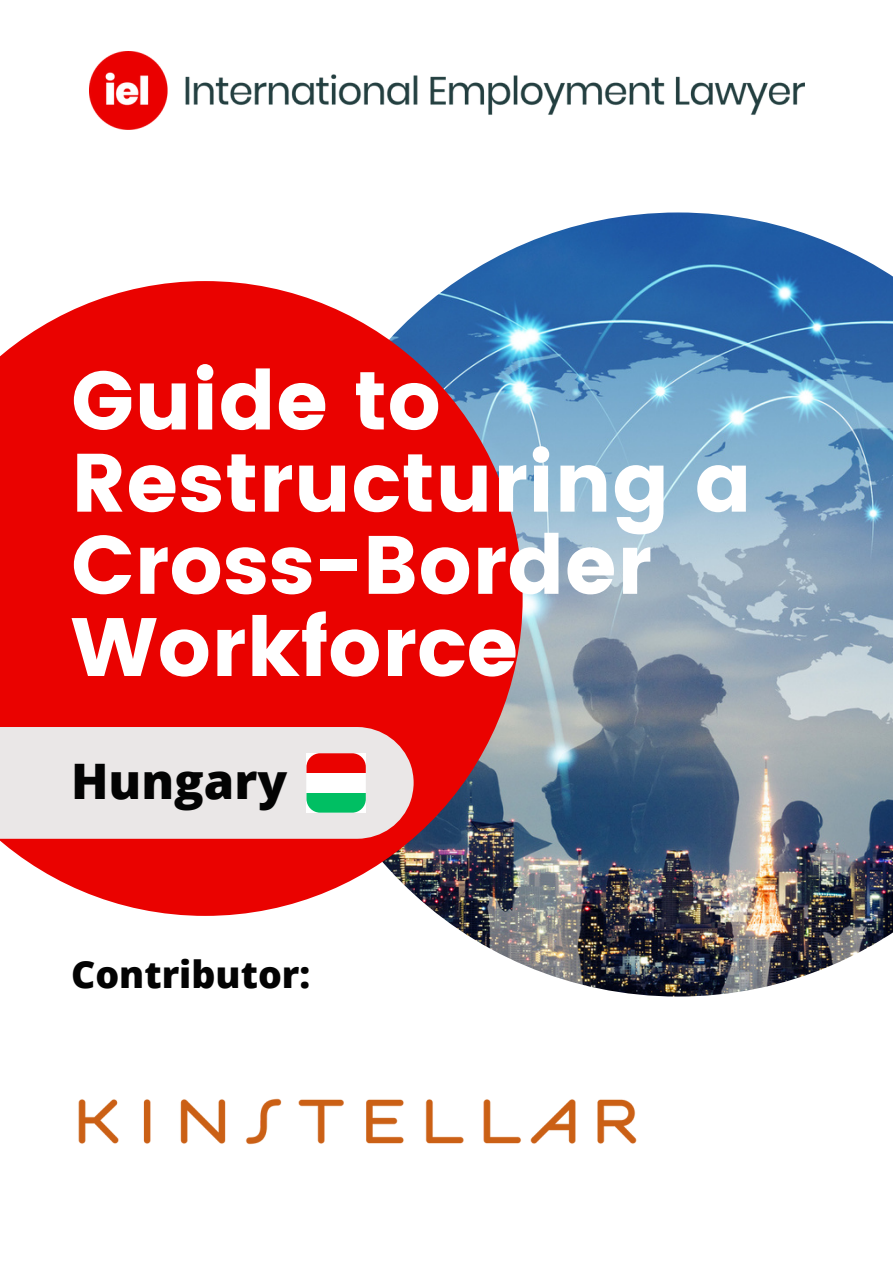
<style>
.page{position:relative;width:893px;height:1264px;background:#fff}
.page>*{position:absolute;margin:0;border:0;box-sizing:border-box;transform-origin:0 0}
.t1{font:82.5px/82.2px "Poppins";color:#fff}
.t2{font:800 48.9px "Open Sans";color:#030303}
.t3{font:800 37.5px "Open Sans";color:#030303}
</style>
<div class="page">
<img style="left:89px;top:51px;width:715px;height:79px">
<img style="left:439px;top:212px;width:453px;height:784px">
<svg style="left:0;top:281px;width:522px;height:634px;fill:#ea0200"></svg>
<div style="left:0;top:727px;width:413px;height:111px;background:#eae7e7"></div>
<div style="left:306px;top:753px;width:59px;height:20px;background:#ea0200"></div>
<div style="left:306px;top:773px;width:59px;height:19px;background:#fff"></div>
<div style="left:306px;top:792px;width:59px;height:20px;background:#00bf63"></div>
<img style="left:78px;top:1098px;width:559px;height:47px">
<p class="t1" style="left:71px;top:360px;width:371px">Guide to</p>
<p class="t1" style="left:71px;top:442px;width:682px">Restructuring a<br>Cross-Border<br>Workforce</p>
<p class="t2" style="left:71px;top:746px;width:218px">Hungary</p>
<p class="t3" style="left:71px;top:948px;width:241px">Contributor:</p>
</div>
